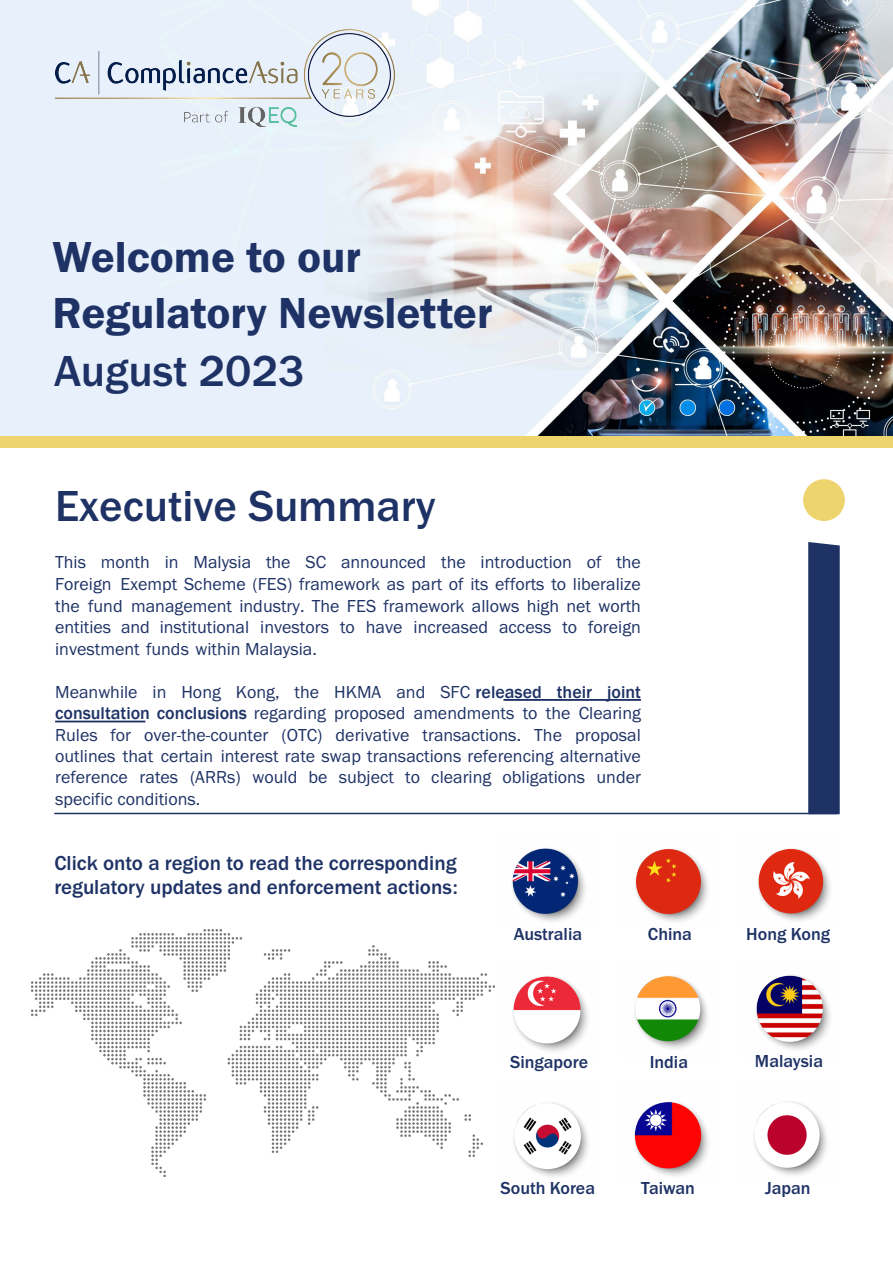
<style>
.page{position:relative;width:893px;height:1263px;background:#fff}
.page>*{position:absolute;margin:0;border:0;box-sizing:border-box;transform-origin:0 0}
.t1{font:45px/56.7px "Franklin Gothic URW Dem";color:#1e3265}
.t2{font:500 45px "Franklin Gothic URW";color:#1e3265}
.t3{font:500 21px/24px "Franklin Gothic URW";color:#1e3265}
.t4{font:18px/21.3px "Franklin Gothic URW Boo";color:#1e3265;text-align:justify}
.t5{font:500 18px "Franklin Gothic URW";color:#1e3265}
.s1{font-family:"Franklin Gothic URW";font-weight:500}
.s2{font-family:"URW Franklin Gothic W02";font-weight:500}
</style>
<div class="page">
<hr style="left:503px;top:699px;width:138px;height:2px;background:#1e3265">
<hr style="left:55px;top:721px;width:90px;height:1px;background:#1e3265">
<img style="left:0;top:0;width:893px;height:436px">
<img style="left:55px;top:30px;width:339px;height:100px">
<img style="left:634px;top:976px;width:74px;height:73px">
<img style="left:512px;top:848px;width:73px;height:74px">
<img style="left:756px;top:975px;width:74px;height:75px">
<img style="left:635px;top:848px;width:73px;height:74px">
<img style="left:513px;top:1103px;width:75px;height:74px">
<img style="left:758px;top:848px;width:72px;height:73px">
<img style="left:634px;top:1102px;width:75px;height:74px">
<img style="left:513px;top:976px;width:75px;height:75px">
<img style="left:754px;top:1102px;width:73px;height:74px">
<img style="left:32px;top:930px;width:462px;height:246px">
<div style="left:0;top:436px;width:893px;height:12px;background:#edd46c"></div>
<hr style="left:54px;top:813px;width:783px;height:1px;background:#1f3266">
<svg style="left:808px;top:542px;width:32px;height:272px"></svg>
<div style="left:803px;top:479px;width:42px;height:42px;background:#edd46c;border-radius:50%"></div>
<p class="t1" style="left:52px;top:228px;width:442px">Welcome to our<br>Regulatory Newsletter<br><span class="s1">August 2023</span></p>
<p class="t2" style="left:55px;top:479px;width:382px">Executive Summary</p>
<p class="t4" style="left:55px;top:551px;width:587px">This month in Malysia the SC announced the introduction of the Foreign Exempt Scheme (FES) framework as part of its efforts to liberalize the fund management industry. The FES framework allows high net worth entities and institutional investors to have increased access to foreign investment funds within Malaysia.</p>
<p class="t4" style="left:55px;top:681px;width:587px">Meanwhile in Hong Kong, the HKMA and SFC <span class="s2">released their joint consultation conclusions</span> regarding proposed amendments to the Clearing Rules for over-the-counter (OTC) derivative transactions. The proposal outlines that certain interest rate swap transactions referencing alternative reference rates (ARRs) would be subject to clearing obligations under specific conditions.</p>
<p class="t3" style="left:54px;top:850px;width:405px">Click onto a region to read the corresponding regulatory updates and enforcement actions:</p>
<p class="t5" style="left:514px;top:922px;width:70px">Australia</p>
<p class="t5" style="left:510px;top:1050px;width:79px">Singapore</p>
<p class="t5" style="left:501px;top:1176px;width:96px">South Korea</p>
<p class="t5" style="left:648px;top:922px;width:46px">China</p>
<p class="t5" style="left:650px;top:1050px;width:40px">India</p>
<p class="t5" style="left:641px;top:1176px;width:55px">Taiwan</p>
<p class="t5" style="left:746px;top:922px;width:85px">Hong Kong</p>
<p class="t5" style="left:755px;top:1050px;width:70px">Malaysia</p>
<p class="t5" style="left:765px;top:1176px;width:47px">Japan</p>
</div>
